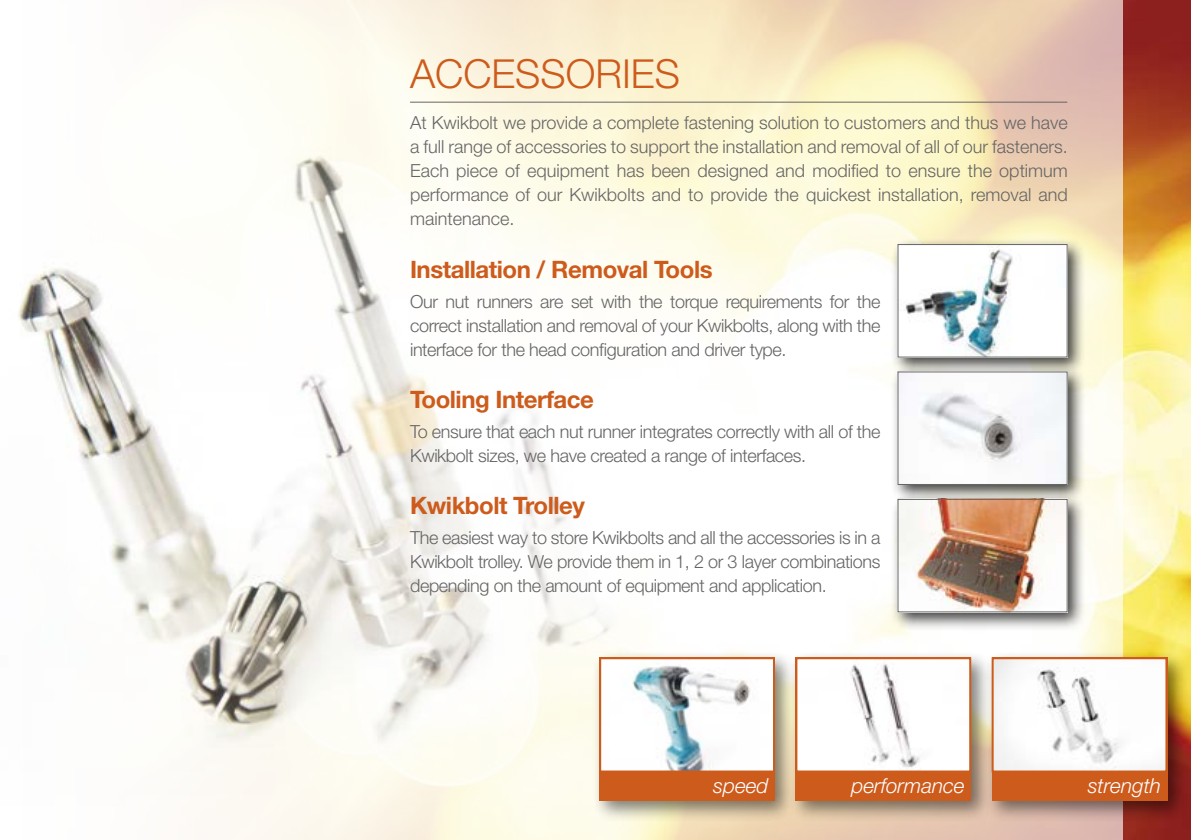
<style>
.page{position:relative;width:1191px;height:840px;background:#fff}
.page>*{position:absolute;margin:0;border:0;box-sizing:border-box;transform-origin:0 0}
.t1{font:300 40px "Helvetica Neue";color:#cd5b1c}
.t2{font:700 24px "Helvetica Neue";letter-spacing:-.02em;color:#cd5b1c}
.t3{font:italic 300 20.8px "Helvetica Neue";color:#fff}
.t4{font:300 18px/24px "Helvetica Neue";letter-spacing:-.02em;color:#666565;text-align:justify}
</style>
<div class="page">
<img style="left:1123px;top:0;width:68px;height:839px">
<svg style="left:1022px;top:0;width:101px;height:839px"></svg>
<img style="left:18px;top:0;width:1004px;height:839px">
<hr style="left:410px;top:102px;width:657px;height:1px;background:#666565">
<div style="left:890px;top:237px;width:195px;height:138px;background:#000;opacity:.75"></div>
<img style="left:899px;top:246px;width:166px;height:109px">
<div style="left:897px;top:244px;width:170px;height:113px;border:1px solid #666565"></div>
<div style="left:890px;top:364px;width:195px;height:139px;background:#000;opacity:.75"></div>
<img style="left:899px;top:373px;width:166px;height:109px">
<div style="left:890px;top:492px;width:195px;height:138px;background:#000;opacity:.75"></div>
<img style="left:899px;top:500px;width:166px;height:110px">
<div style="left:897px;top:498px;width:170px;height:114px;border:1px solid #666565"></div>
<div style="left:983px;top:648px;width:205px;height:173px;background:#000;opacity:.5"></div>
<div style="left:991px;top:657px;width:176px;height:143px;background:#cd5b1c"></div>
<div style="left:787px;top:648px;width:205px;height:173px;background:#000;opacity:.5"></div>
<div style="left:795px;top:657px;width:176px;height:143px;background:#cd5b1c"></div>
<div style="left:591px;top:648px;width:205px;height:173px;background:#000;opacity:.5"></div>
<div style="left:599px;top:657px;width:176px;height:143px;background:#cd5b1c"></div>
<img style="left:602px;top:660px;width:170px;height:109px">
<div style="left:599px;top:657px;width:176px;height:115px;border:2px solid #cd5b1c"></div>
<img style="left:798px;top:660px;width:170px;height:109px">
<div style="left:795px;top:657px;width:176px;height:115px;border:2px solid #cd5b1c"></div>
<img style="left:994px;top:660px;width:170px;height:109px">
<div style="left:991px;top:657px;width:176px;height:115px;border:2px solid #cd5b1c"></div>
<h1 class="t1" style="left:410px;top:50px;width:271px">ACCESSORIES</h1>
<p class="t4" style="left:410px;top:110px;width:659px">At Kwikbolt we provide a complete fastening solution to customers and thus we have a full range of accessories to support the installation and removal of all of our fasteners.<br>Each piece of equipment has been designed and modified to ensure the optimum performance of our Kwikbolts and to provide the quickest installation, removal and maintenance.</p>
<h2 class="t2" style="left:410px;top:254px;width:304px">Installation / Removal Tools</h2>
<p class="t4" style="left:410px;top:288px;width:472px">Our nut runners are set with the torque requirements for the correct installation and removal of your Kwikbolts, along with the interface for the head configuration and driver type.</p>
<h2 class="t2" style="left:410px;top:384px;width:185px">Tooling Interface</h2>
<p class="t4" style="left:410px;top:418px;width:472px">To ensure that each nut runner integrates correctly with all of the<br>Kwikbolt sizes, we have created a range of interfaces.</p>
<h2 class="t2" style="left:410px;top:490px;width:176px">Kwikbolt Trolley</h2>
<p class="t4" style="left:410px;top:525px;width:472px">The easiest way to store Kwikbolts and all the accessories is in a Kwikbolt trolley. We provide them in 1, 2 or 3 layer combinations depending on the amount of equipment and application.</p>
<p class="t3" style="left:713px;top:772px;width:57px">speed</p>
<p class="t3" style="left:851px;top:772px;width:115px">performance</p>
<p class="t3" style="left:1087px;top:772px;width:75px">strength</p>
</div>
